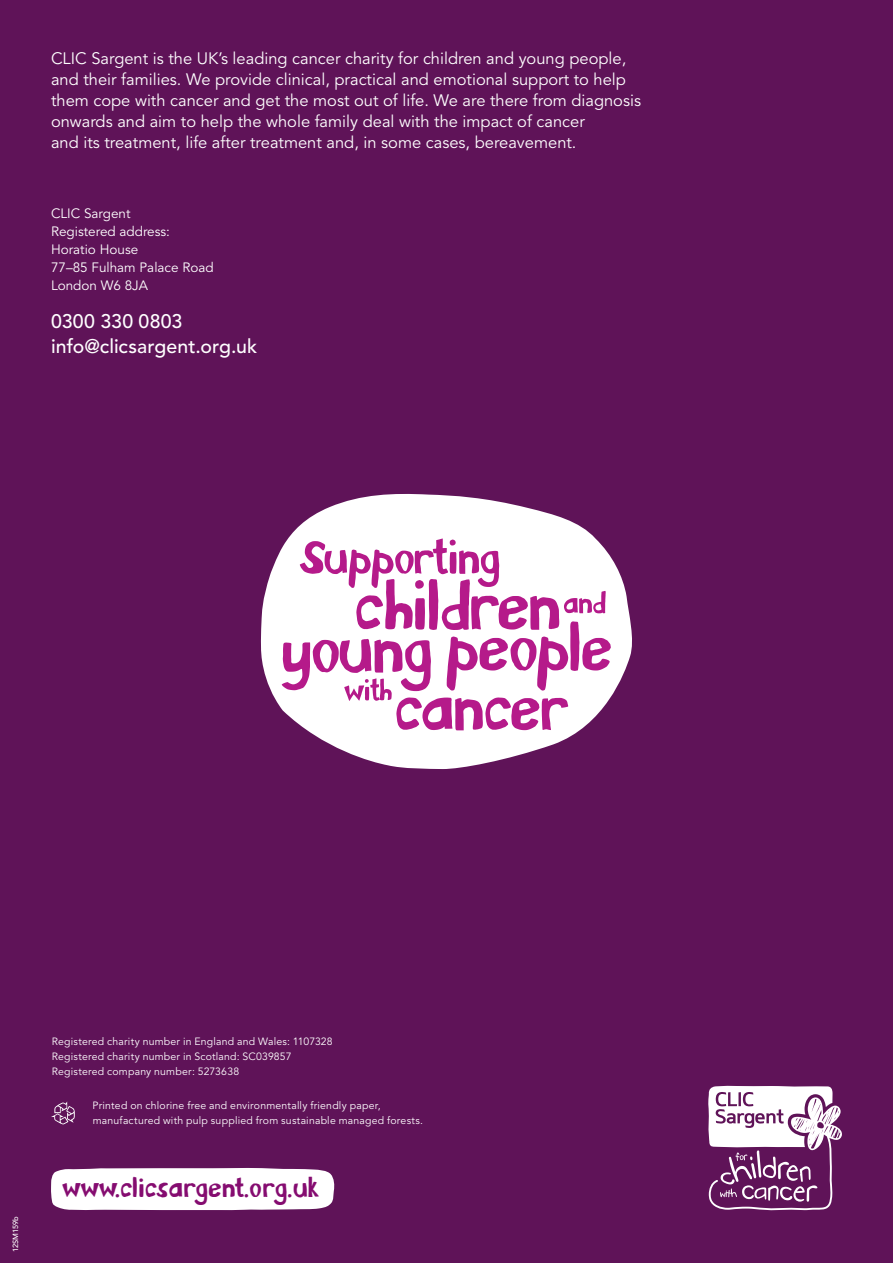
<style>
.page{position:relative;width:893px;height:1263px;background:#5f1358}
.page>*{position:absolute;margin:0;border:0;box-sizing:border-box;transform-origin:0 0}
.Body_text{font:27px "CLIC Sargent Summer Beta";color:#850c70}
.Intro_highlight{font:500 19.5px/25.5px "Avenir LT Std";letter-spacing:.005em;color:#fff}
.Body_text-2{font:16.5px/21px "Avenir LT Std";color:#fff}
.Body_text-3{font:13.5px/18px "Avenir LT Std";color:#fff}
.Footnote{font:10.5px/15px "Avenir LT Std";letter-spacing:.02em;color:#fff}
.Charity_number{font:500 7.5px "Avenir LT Std";letter-spacing:-.01em;color:#fff}
</style>
<div class="page">
<svg style="left:708px;top:1086px;width:134px;height:124px"></svg>
<svg style="left:51px;top:1101px;width:24px;height:23px"></svg>
<svg style="left:261px;top:493px;width:371px;height:276px;fill:#fff"></svg>
<svg style="left:282px;top:538px;width:329px;height:192px;background:#e8bbdb"></svg>
<div style="left:51px;top:1168px;width:284px;height:42px;background:#fff"></div>
<p class="Body_text-2" style="left:51px;top:48px;width:592px">CLIC Sargent is the UK’s leading cancer charity for children and young people, and their families. We provide clinical, practical and emotional support to help them cope with cancer and get the most out of life. We are there from diagnosis onwards and aim to help the whole family deal with the impact of cancer<br>and its treatment, life after treatment and, in some cases, bereavement.</p>
<p class="Body_text-3" style="left:51px;top:204px;width:164px">CLIC Sargent<br>Registered address:<br>Horatio House<br>77–85 Fulham Palace Road<br>London W6 8JA</p>
<p class="Intro_highlight" style="left:51px;top:309px;width:208px">0300 330 0803 info@clicsargent.org.uk</p>
<p class="Charity_number" style="left:11px;top:1252px;width:37px;rotate:-90deg">12SM159b</p>
<p class="Footnote" style="left:52px;top:1034px;width:282px">Registered charity number in England and Wales: 1107328</p>
<p class="Footnote" style="left:52px;top:1049px;width:241px">Registered charity number in Scotland: SC039857</p>
<p class="Footnote" style="left:52px;top:1064px;width:189px">Registered company number: 5273638</p>
<p class="Footnote" style="left:93px;top:1098px;width:332px">Printed on chlorine free and environmentally friendly paper, manufactured with pulp supplied from sustainable managed forests.</p>
<p class="Body_text" style="left:63px;top:1171px;width:258px">www.clicsargent.org.uk</p>
</div>
